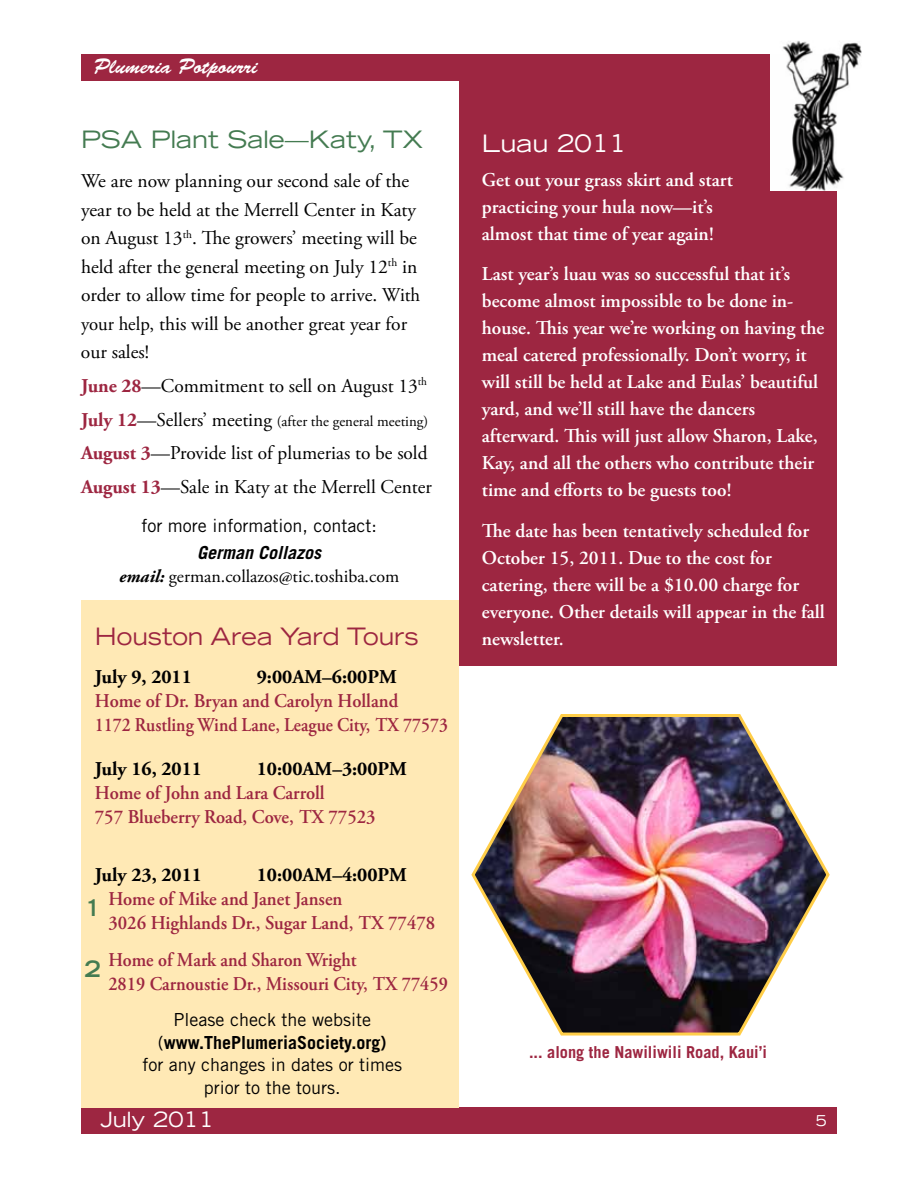
<style>
.page{position:relative;width:918px;height:1188px;background:#fff}
.page>*{position:absolute;margin:0;border:0;box-sizing:border-box;transform-origin:0 0}
.t1{font:expanded 24px "Trade Gothic LT Std";color:#447b51}
.t2{font:expanded 24px "Trade Gothic LT Std";color:#9d2641}
.t3{font:expanded 24px "Trade Gothic LT Std";color:#fff}
.t4{font:700 expanded 22.5px "Trade Gothic LT Std";color:#447b51}
.t5{font:21px "Brush Script Std";color:#fff}
.t6{font:expanded 21px "Trade Gothic LT Std";color:#fff}
.t7{font:600 19.5px/27px "Adobe Garamond Pro";color:#fff}
.t8{font:19.5px/28.5px "Adobe Garamond Pro";color:#000}
.t9{font:600 19.5px/24px "Adobe Garamond Pro";color:#9d2641;scale:.95 1}
.t10{font:700 19.5px "Adobe Garamond Pro";color:#000}
.t11{font:600 19.5px/24px "Adobe Garamond Pro";color:#9d2641;scale:.93 1}
.t12{font:18px/22.5px "Trade Gothic LT Std";color:#000;text-align:center}
.t13{font:18px "Adobe Garamond Pro";color:#000}
.t14{font:italic 700 18px "Trade Gothic LT Std";color:#000}
.t15{font:700 16.5px "Trade Gothic LT Std";color:#9d2641}
.t16{font:15px "Adobe Garamond Pro";color:#000}
.t17{font:expanded 15px "Trade Gothic LT Std";color:#fff}
.s1{font-weight:700;color:#9d2641}
.s2{font-weight:700;font-size:19.5px;color:#9d2641}
.s3{font-size:19.5px}
.s4{font-weight:700;font-style:italic}
.s5{font-weight:700}
</style>
<div class="page">
<div style="left:81px;top:54px;width:756px;height:27px;background:#9d2641"></div>
<div style="left:81px;top:1107px;width:756px;height:27px;background:#9d2641"></div>
<div style="left:81px;top:600px;width:378px;height:507px;background:#ffe9b5"></div>
<div style="left:459px;top:81px;width:377px;height:584px;background:#9d2641"></div>
<img style="left:770px;top:41px;width:91px;height:150px">
<img style="left:471px;top:714px;width:359px;height:322px">
<p class="t5" style="left:94px;top:54px;width:165px">Plumeria Potpourri</p>
<p class="t1" style="left:81px;top:124px;width:343px">PSA Plant Sale—Katy, TX</p>
<p class="t8" style="left:81px;top:167px;width:341px">We are now planning our second sale of the year to be held at the Merrell Center in Katy on August 13<sup>th</sup>. The growers’ meeting will be held after the general meeting on July 12<sup>th</sup> in order to allow time for people to arrive. With your help, this will be another great year for our sales!</p>
<p class="t8" style="left:81px;top:372px;width:348px"><span class="s1">June 28</span>—Commitment to sell on August 13<sup>th</sup></p>
<p class="t16" style="left:81px;top:412px;width:349px"><span class="s2">July 12</span><span class="s3">—Sellers’ meeting</span> (after the general meeting)</p>
<p class="t8" style="left:81px;top:437px;width:352px;line-height:33.8px"><span class="s1">August 3</span>—Provide list of plumerias to be sold<br><span class="s1">August 13</span>—Sale in Katy at the Merrell Center</p>
<p class="t12" style="left:141px;top:515px;width:237px">for more information, contact:</p>
<p class="t14" style="left:197px;top:542px;width:126px">German Collazos</p>
<p class="t13" style="left:119px;top:565px;width:282px"><span class="s4">email:</span> german.collazos@tic.toshiba.com</p>
<p class="t2" style="left:95px;top:621px;width:326px">Houston Area Yard Tours</p>
<p class="t10" style="left:95px;top:665px;width:99px">July 9, 2011</p>
<p class="t10" style="left:257px;top:665px;width:142px">9:00AM–6:00PM</p>
<p class="t9" style="left:95px;top:689px;width:373px">Home of Dr. Bryan and Carolyn Holland<br>1172 Rustling Wind Lane, League City, TX 77573</p>
<p class="t10" style="left:95px;top:758px;width:109px">July 16, 2011</p>
<p class="t10" style="left:257px;top:758px;width:152px">10:00AM–3:00PM</p>
<p class="t9" style="left:95px;top:781px;width:297px">Home of John and Lara Carroll<br>757 Blueberry Road, Cove, TX 77523</p>
<p class="t10" style="left:95px;top:863px;width:109px">July 23, 2011</p>
<p class="t10" style="left:257px;top:863px;width:152px">10:00AM–4:00PM</p>
<p class="t9" style="left:108px;top:887px;width:346px">Home of Mike and Janet Jansen<br>3026 Highlands Dr., Sugar Land, TX 77478</p>
<p class="t11" style="left:108px;top:949px;width:367px">Home of Mark and Sharon Wright<br>2819 Carnoustie Dr., Missouri City, TX 77459</p>
<p class="t12" style="left:142px;top:1009px;width:261px">Please check the website (<span class="s5">www.ThePlumeriaSociety.org)<br></span>for any changes in dates or times prior to the tours.</p>
<p class="t4" style="left:85px;top:893px;width:18px">1</p>
<p class="t4" style="left:85px;top:955px;width:18px">2</p>
<p class="t3" style="left:482px;top:128px;width:146px">Luau 2011</p>
<p class="t7" style="left:482px;top:166px;width:253px">Get out your grass skirt and start practicing your hula now—it’s almost that time of year again!</p>
<p class="t7" style="left:482px;top:261px;width:344px">Last year’s luau was so successful that it’s become almost impossible to be done in&shy;house. This year we’re working on having the meal catered professionally. Don’t worry, it will still be held at Lake and Eulas’ beautiful yard, and we’ll still have the dancers afterward. This will just allow Sharon, Lake, Kay, and all the others who contribute their time and efforts to be guests too!</p>
<p class="t7" style="left:482px;top:517px;width:345px">The date has been tentatively scheduled for October 15, 2011. Due to the cost for catering, there will be a $10.00 charge for everyone. Other details will appear in the fall newsletter.</p>
<p class="t15" style="left:529px;top:1042px;width:239px">... along the Nawiliwili Road, Kaui’i</p>
<p class="t6" style="left:100px;top:1106px;width:115px">July 2011</p>
<p class="t17" style="left:816px;top:1111px;width:12px">5</p>
</div>
